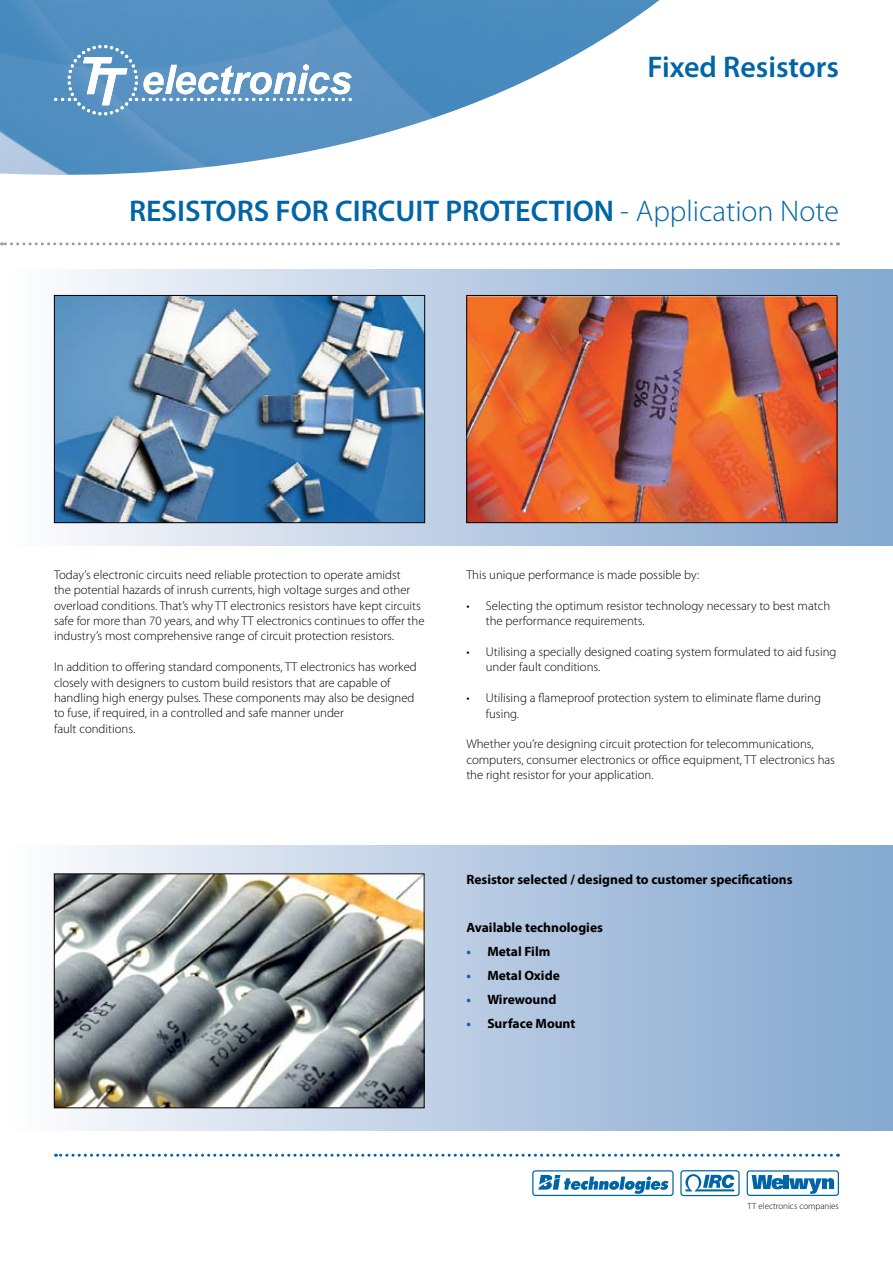
<style>
.page{position:relative;width:893px;height:1263px;background:#fff}
.page>*{position:absolute;margin:0;border:0;box-sizing:border-box;transform-origin:0 0}
.t1{font:600 30px "Myriad Pro";color:#0065a6}
.t2{font:700 13.5px "Myriad Pro";color:#000}
.t3{font:300 12.75px/15.5px "Myriad Pro";color:#000}
.t4{font:300 9px "Myriad Pro";color:#000}
.s1{font-weight:300}
.s2{color:#0065a6}
</style>
<div class="page">
<img style="left:0;top:0;width:659px;height:175px">
<svg style="left:54px;top:45px;width:298px;height:71px"></svg>
<svg style="left:1px;top:242px;width:830px;height:3px"></svg>
<svg style="left:55px;top:1154px;width:776px;height:3px"></svg>
<div style="left:0;top:269px;width:893px;height:277px;background:linear-gradient(to right,#fcfafc,#80a4cc)"></div>
<div style="left:0;top:845px;width:893px;height:285px;background:linear-gradient(to right,#fdfcfd,#80a5ce)"></div>
<img style="left:56px;top:297px;width:367px;height:224px">
<div style="left:54px;top:295px;width:371px;height:228px;border:1px solid #000"></div>
<img style="left:468px;top:297px;width:367px;height:224px">
<div style="left:466px;top:295px;width:371px;height:228px;border:1px solid #000"></div>
<img style="left:56px;top:875px;width:366px;height:231px">
<div style="left:54px;top:873px;width:370px;height:235px;border:1px solid #000"></div>
<svg style="left:680px;top:1170px;width:60px;height:26px"></svg>
<svg style="left:747px;top:1170px;width:92px;height:26px"></svg>
<svg style="left:532px;top:1170px;width:142px;height:26px"></svg>
<h1 class="t1" style="left:648px;top:50px;width:193px">Fixed Resistors</h1>
<h1 class="t1" style="left:129px;top:194px;width:711px">RESISTORS FOR CIRCUIT PROTECTION <span class="s1">- Application Note</span></h1>
<p class="t3" style="left:54px;top:567px;width:372px">Today’s electronic circuits need reliable protection to operate amidst<br>the potential hazards of inrush currents, high voltage surges and other overload conditions. That’s why TT electronics resistors have kept circuits safe for more than 70 years, and why TT electronics continues to offer the industry’s most comprehensive range of circuit protection resistors.</p>
<p class="t3" style="left:54px;top:659px;width:364px">In addition to offering standard components, TT electronics has worked closely with designers to custom build resistors that are capable of handling high energy pulses. These components may also be designed to fuse, if required, in a controlled and safe manner under<br>fault conditions.</p>
<p class="t3" style="left:466px;top:567px;width:235px">This unique performance is made possible by:</p>
<p class="t3" style="left:486px;top:598px;width:346px;text-indent:-19px">• Selecting the optimum resistor technology necessary to best match the performance requirements.</p>
<p class="t3" style="left:486px;top:644px;width:352px;text-indent:-19px">• Utilising a specially designed coating system formulated to aid fusing under fault conditions.</p>
<p class="t3" style="left:486px;top:690px;width:337px;text-indent:-19px">• Utilising a flameproof protection system to eliminate flame during fusing.</p>
<p class="t3" style="left:466px;top:736px;width:370px">Whether you’re designing circuit protection for telecommunications, computers, consumer electronics or office equipment, TT electronics has the right resistor for your application.</p>
<p class="t2" style="left:466px;top:871px;width:328px">Resistor selected / designed to customer specifications</p>
<p class="t2" style="left:466px;top:919px;width:138px">Available technologies</p>
<p class="t2" style="left:466px;top:943px;width:85px"><span class="s2">•</span> Metal Film</p>
<p class="t2" style="left:466px;top:967px;width:95px"><span class="s2">•</span> Metal Oxide</p>
<p class="t2" style="left:466px;top:991px;width:92px"><span class="s2">•</span> Wirewound</p>
<p class="t2" style="left:466px;top:1015px;width:111px"><span class="s2">•</span> Surface Mount</p>
<p class="t4" style="left:748px;top:1201px;width:93px">TT electronics companies</p>
</div>
